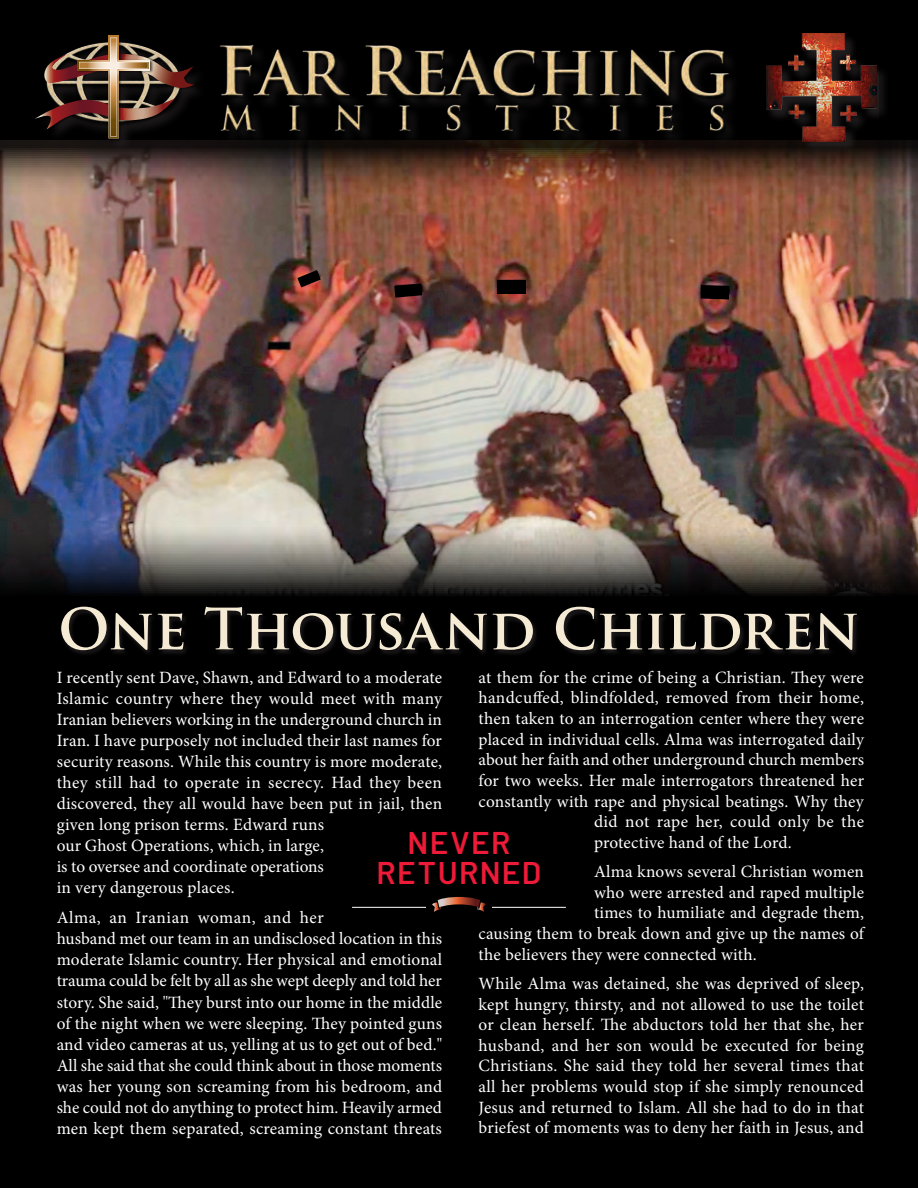
<style>
.page{position:relative;width:918px;height:1188px;background:#000}
.page>*{position:absolute;margin:0;border:0;box-sizing:border-box;transform-origin:0 0}
.t1{font:700 55.5px "Trajan Pro";letter-spacing:-.01em;color:#f5ebd4}
.t2{font:600 31.5px/30px "Barlow";letter-spacing:.045em;color:#ed1a38;text-align:center}
.t3{font:17.25px/21px "Minion Pro";letter-spacing:.01em;color:#fff}
</style>
<div class="page">
<img style="left:0;top:140px;width:918px;height:454px">
<div style="left:60px;top:606px;width:804px;height:51px;background:#231f20;opacity:.85"></div>
<svg style="left:297px;top:270px;width:24px;height:17px"></svg>
<svg style="left:394px;top:283px;width:28px;height:15px"></svg>
<div style="left:497px;top:280px;width:29px;height:14px;background:#000"></div>
<svg style="left:701px;top:285px;width:28px;height:15px"></svg>
<div style="left:765px;top:33px;width:125px;height:123px;background:#231f20;opacity:.75"></div>
<div style="left:765px;top:33px;width:114px;height:112px;background:#231f20;opacity:.75"></div>
<img style="left:766px;top:34px;width:111px;height:107px">
<div style="left:36px;top:35px;width:173px;height:119px;background:#231f20;opacity:.75"></div>
<img style="left:195px;top:52px;width:4px;height:80px">
<img style="left:75px;top:35px;width:79px;height:107px">
<svg style="left:35px;top:36px;width:160px;height:102px"></svg>
<div style="left:221px;top:45px;width:521px;height:102px;background:#231f20;opacity:.75"></div>
<img style="left:221px;top:45px;width:509px;height:89px">
<hr style="left:352px;top:907px;width:74px;height:1px;background:#fff">
<hr style="left:492px;top:907px;width:74px;height:1px;background:#fff">
<svg style="left:432px;top:897px;width:54px;height:15px"></svg>
<h1 class="t1" style="left:58px;top:595px;width:803px">One Thousand Children</h1>
<p class="t3" style="left:57px;top:667px;width:387px">I recently sent Dave, Shawn, and Edward to a moderate Islamic country where they would meet with many Iranian believers working in the underground church in Iran. I have purposely not included their last names for security reasons. While this country is more moderate, they still had to operate in secrecy. Had they been discovered, they all would have been put in jail, then given long prison terms. Edward runs<br>our Ghost Operations, which, in large,<br>is to oversee and coordinate operations<br>in very dangerous places.</p>
<p class="t3" style="left:57px;top:907px;width:387px">Alma, an Iranian woman, and her<br>husband met our team in an undisclosed location in this moderate Islamic country. Her physical and emotional trauma could be felt by all as she wept deeply and told her story. She said, "They burst into our home in the middle of the night when we were sleeping. They pointed guns and video cameras at us, yelling at us to get out of bed." All she said that she could think about in those moments was her young son screaming from his bedroom, and she could not do anything to protect him. Heavily armed men kept them separated, screaming constant threats</p>
<p class="t3" style="left:479px;top:667px;width:387px">at them for the crime of being a Christian. They were</p>
<p class="t3" style="left:479px;top:687px;width:387px">handcuffed, blindfolded, removed from their home,</p>
<p class="t3" style="left:479px;top:708px;width:387px">then taken to an interrogation center where they were</p>
<p class="t3" style="left:479px;top:729px;width:387px">placed in individual cells. Alma was interrogated daily</p>
<p class="t3" style="left:479px;top:749px;width:387px">about her faith and other underground church members</p>
<p class="t3" style="left:479px;top:770px;width:387px">for two weeks. Her male interrogators threatened her</p>
<p class="t3" style="left:479px;top:791px;width:387px">constantly with rape and physical beatings. Why they</p>
<p class="t3" style="left:594px;top:811px;width:272px">did not rape her, could only be the</p>
<p class="t3" style="left:594px;top:832px;width:199px">protective hand of the Lord.</p>
<p class="t3" style="left:594px;top:861px;width:271px">Alma knows several Christian women</p>
<p class="t3" style="left:594px;top:882px;width:271px">who were arrested and raped multiple</p>
<p class="t3" style="left:594px;top:902px;width:272px">times to humiliate and degrade them,</p>
<p class="t3" style="left:479px;top:923px;width:387px">causing them to break down and give up the names of</p>
<p class="t3" style="left:479px;top:944px;width:280px">the believers they were connected with.</p>
<p class="t3" style="left:479px;top:973px;width:387px;text-align:justify">While Alma was detained, she was deprived of sleep, kept hungry, thirsty, and not allowed to use the toilet or clean herself. The abductors told her that she, her husband, and her son would be executed for being Christians. She said they told her several times that all her problems would stop if she simply renounced Jesus and returned to Islam. All she had to do in that briefest of moments was to deny her faith in Jesus, and</p>
<h2 class="t2" style="left:376px;top:827px;width:166px">NEVER<br>RETURNED</h2>
</div>
